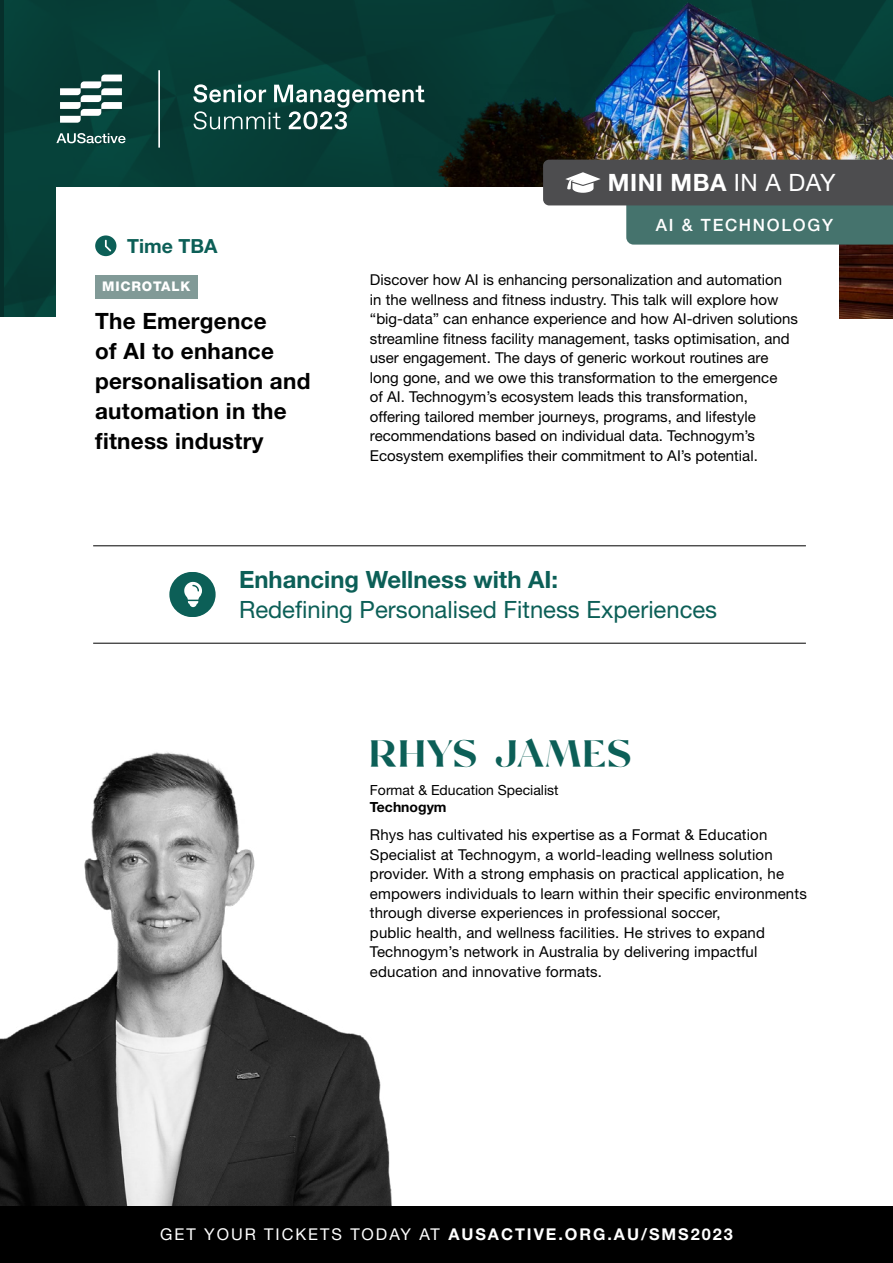
<style>
.page{position:relative;width:893px;height:1263px;background:#fff}
.page>*{position:absolute;margin:0;border:0;box-sizing:border-box;transform-origin:0 0}
.t1{font:300 45.45px "Mikela";letter-spacing:.05em;color:#0c5f57}
.t2{font:23.85px "Helvetica Neue LT Std";color:#0c5f57}
.t3{font:700 23.85px "Helvetica Neue LT Std";color:#0c5f57}
.t4{font:700 23.85px "Helvetica Neue LT Std";letter-spacing:.02em;color:#fff}
.t5{font:700 22.5px/30px "Helvetica Neue LT Std";letter-spacing:.01em;color:#000}
.t6{font:700 19.5px "Helvetica Neue LT Std";color:#0c5f57}
.t7{font:500 16.95px "Helvetica Neue LT Std";letter-spacing:.1em;color:#fff}
.t8{font:700 16.2px "Helvetica Neue LT Std";letter-spacing:.12em;color:#fff}
.t9{font:15px/19.5px "Helvetica Neue LT Std";color:#000}
.t10{font:13.95px "Helvetica Neue LT Std";color:#000}
.t11{font:700 13.95px "Helvetica Neue LT Std";color:#000}
.t12{font:800 13.35px "Helvetica Neue LT Std";letter-spacing:.06em;color:#fff}
.s1{font-weight:400}
</style>
<div class="page">
<img style="left:5px;top:0;width:392px;height:316px">
<img style="left:397px;top:0;width:496px;height:319px">
<div style="left:56px;top:187px;width:783px;height:1034px;background:#fff"></div>
<svg style="left:56px;top:133px;width:70px;height:10px"></svg>
<svg style="left:60px;top:75px;width:62px;height:48px"></svg>
<hr style="left:158px;top:70px;width:2px;height:78px;background:#fff">
<svg style="left:193px;top:84px;width:231px;height:45px;background:#3d6963"></svg>
<img style="left:0;top:752px;width:392px;height:454px">
<svg style="left:543px;top:160px;width:350px;height:85px;background:#617170"></svg>
<svg style="left:95px;top:235px;width:21px;height:21px"></svg>
<svg style="left:169px;top:572px;width:45px;height:45px"></svg>
<div style="left:171px;top:572px;width:45px;height:45px;background:#0c5f57;border-radius:50%"></div>
<svg style="left:184px;top:581px;width:18px;height:26px"></svg>
<hr style="left:93px;top:545px;width:713px;height:1px;background:#000">
<hr style="left:93px;top:643px;width:713px;height:1px;background:#000">
<div style="left:95px;top:275px;width:102px;height:23px;background:#819a97"></div>
<div style="left:0;top:1206px;width:893px;height:57px;background:#000"></div>
<h2 class="t4" style="left:608px;top:168px;width:229px">MINI MBA <span class="s1">IN A DAY</span></h2>
<h3 class="t6" style="left:127px;top:234px;width:92px">Time TBA</h3>
<p class="t12" style="left:102px;top:279px;width:90px">MICROTALK</p>
<h3 class="t5" style="left:95px;top:305px;width:217px">The Emergence<br>of AI to enhance personalisation and automation in the fitness industry</h3>
<p class="t7" style="left:656px;top:215px;width:179px">AI &amp; TECHNOLOGY</p>
<p class="t9" style="left:370px;top:270px;width:430px">Discover how AI is enhancing personalization and automation<br>in the wellness and fitness industry. This talk will explore how “big-data” can enhance experience and how AI-driven solutions streamline fitness facility management, tasks optimisation, and user engagement. The days of generic workout routines are long gone, and we owe this transformation to the emergence<br>of AI. Technogym’s ecosystem leads this transformation, offering tailored member journeys, programs, and lifestyle recommendations based on individual data. Technogym’s Ecosystem exemplifies their commitment to AI’s potential.</p>
<h2 class="t3" style="left:239px;top:565px;width:321px">Enhancing Wellness with AI:</h2>
<h2 class="t2" style="left:239px;top:595px;width:480px">Redefining Personalised Fitness Experiences</h2>
<h1 class="t1" style="left:370px;top:735px;width:263px">RHYS JAMES</h1>
<p class="t10" style="left:370px;top:781px;width:190px">Format &amp; Education Specialist</p>
<p class="t11" style="left:370px;top:798px;width:78px">Technogym</p>
<p class="t9" style="left:370px;top:825px;width:438px">Rhys has cultivated his expertise as a Format &amp; Education Specialist at Technogym, a world-leading wellness solution provider. With a strong emphasis on practical application, he empowers individuals to learn within their specific environments through diverse experiences in professional soccer,<br>public health, and wellness facilities. He strives to expand Technogym’s network in Australia by delivering impactful education and innovative formats.</p>
<p class="t8" style="left:160px;top:1224px;width:574px"><span class="s1">GET YOUR TICKETS TODAY AT</span> AUSACTIVE.ORG.AU/SMS2023</p>
</div>
